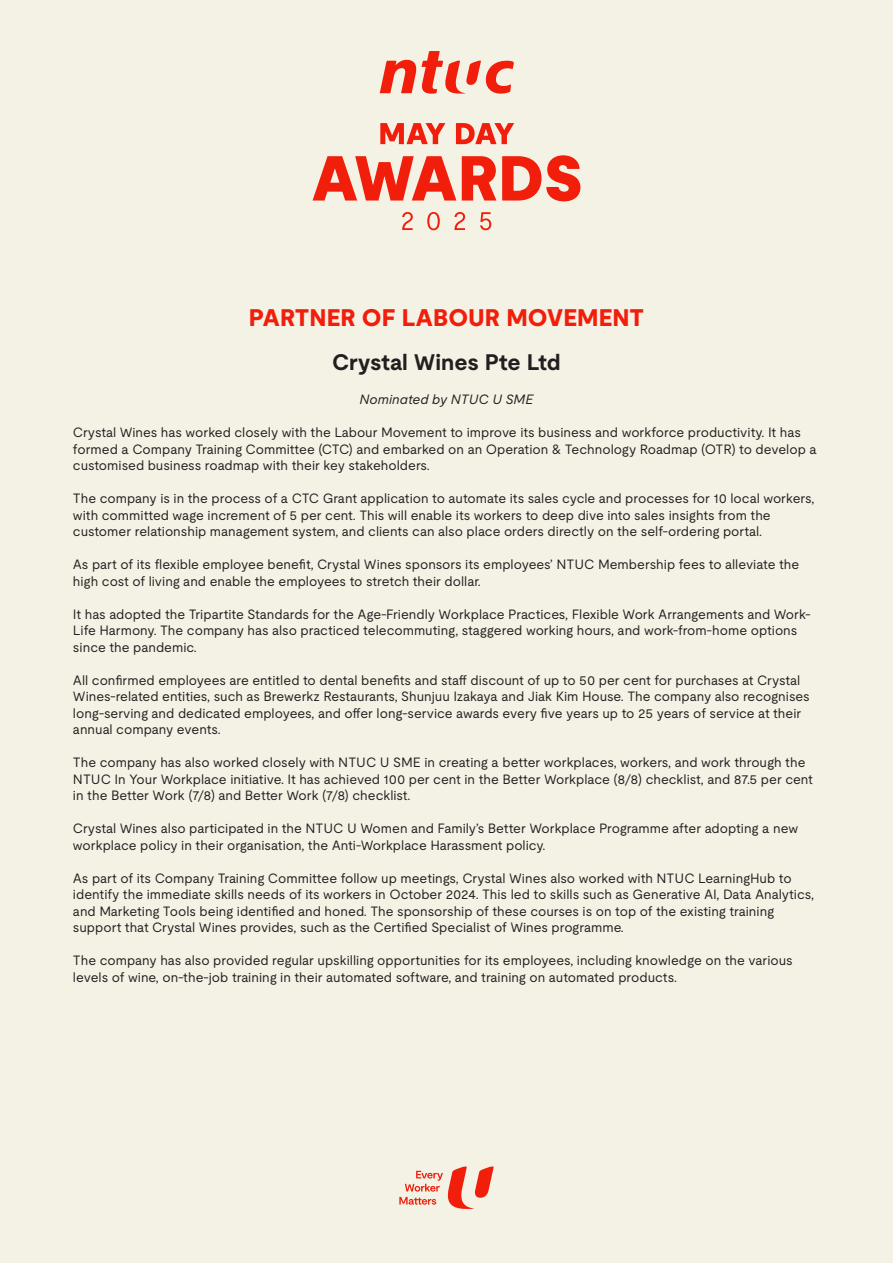
<style>
.page{position:relative;width:893px;height:1263px;background:#f4f2e5}
.page>*{position:absolute;margin:0;border:0;box-sizing:border-box;transform-origin:0 0}
.Awards_Title{font:800 24px "Moderat";color:#f11e0b}
.Name_of_Awardee{font:700 22.5px "Moderat";letter-spacing:-.005em;color:#231f20}
.Body_Text{font:13.5px/16.5px "Moderat";color:#231f20}
.Nominated_by{font:italic 13.5px "Moderat";color:#231f20}
</style>
<div class="page">
<svg style="left:399px;top:1166px;width:95px;height:43px"></svg>
<svg style="left:380px;top:51px;width:134px;height:43px"></svg>
<svg style="left:402px;top:212px;width:11px;height:18px"></svg>
<svg style="left:427px;top:212px;width:13px;height:18px"></svg>
<svg style="left:455px;top:212px;width:10px;height:18px"></svg>
<svg style="left:480px;top:212px;width:11px;height:18px"></svg>
<svg style="left:380px;top:123px;width:65px;height:21px"></svg>
<svg style="left:456px;top:123px;width:58px;height:21px"></svg>
<svg style="left:313px;top:156px;width:143px;height:45px"></svg>
<svg style="left:462px;top:156px;width:34px;height:45px"></svg>
<svg style="left:502px;top:155px;width:78px;height:46px"></svg>
<p class="Awards_Title" style="left:249px;top:300px;width:397px">PARTNER OF LABOUR MOVEMENT</p>
<p class="Name_of_Awardee" style="left:332px;top:345px;width:230px">Crystal Wines Pte Ltd</p>
<p class="Nominated_by" style="left:359px;top:389px;width:175px">Nominated by NTUC U SME</p>
<p class="Body_Text" style="left:73px;top:423px;width:745px">Crystal Wines has worked closely with the Labour Movement to improve its business and workforce productivity. It has formed a Company Training Committee (CTC) and embarked on an Operation &amp; Technology Roadmap (OTR) to develop a customised business roadmap with their key stakeholders.</p>
<p class="Body_Text" style="left:73px;top:489px;width:743px">The company is in the process of a CTC Grant application to automate its sales cycle and processes for 10 local workers, with committed wage increment of 5 per cent. This will enable its workers to deep dive into sales insights from the customer relationship management system, and clients can also place orders directly on the self-ordering portal.</p>
<p class="Body_Text" style="left:73px;top:555px;width:728px">As part of its flexible employee benefit, Crystal Wines sponsors its employees’ NTUC Membership fees to alleviate the high cost of living and enable the employees to stretch their dollar.</p>
<p class="Body_Text" style="left:73px;top:605px;width:739px">It has adopted the Tripartite Standards for the Age-Friendly Workplace Practices, Flexible Work Arrangements and Work-<br>Life Harmony. The company has also practiced telecommuting, staggered working hours, and work-from-home options since the pandemic.</p>
<p class="Body_Text" style="left:73px;top:671px;width:738px">All confirmed employees are entitled to dental benefits and staff discount of up to 50 per cent for purchases at Crystal Wines-related entities, such as Brewerkz Restaurants, Shunjuu Izakaya and Jiak Kim House. The company also recognises long-serving and dedicated employees, and offer long-service awards every five years up to 25 years of service at their annual company events.</p>
<p class="Body_Text" style="left:73px;top:753px;width:741px">The company has also worked closely with NTUC U SME in creating a better workplaces, workers, and work through the<br>NTUC In Your Workplace initiative. It has achieved 100 per cent in the Better Workplace (8/8) checklist, and 87.5 per cent in the Better Work (7/8) and Better Work (7/8) checklist.</p>
<p class="Body_Text" style="left:73px;top:819px;width:727px">Crystal Wines also participated in the NTUC U Women and Family’s Better Workplace Programme after adopting a new workplace policy in their organisation, the Anti-Workplace Harassment policy.</p>
<p class="Body_Text" style="left:73px;top:869px;width:743px">As part of its Company Training Committee follow up meetings, Crystal Wines also worked with NTUC LearningHub to identify the immediate skills needs of its workers in October 2024. This led to skills such as Generative AI, Data Analytics, and Marketing Tools being identified and honed. The sponsorship of these courses is on top of the existing training support that Crystal Wines provides, such as the Certified Specialist of Wines programme.</p>
<p class="Body_Text" style="left:73px;top:951px;width:721px">The company has also provided regular upskilling opportunities for its employees, including knowledge on the various levels of wine, on-the-job training in their automated software, and training on automated products.</p>
</div>
